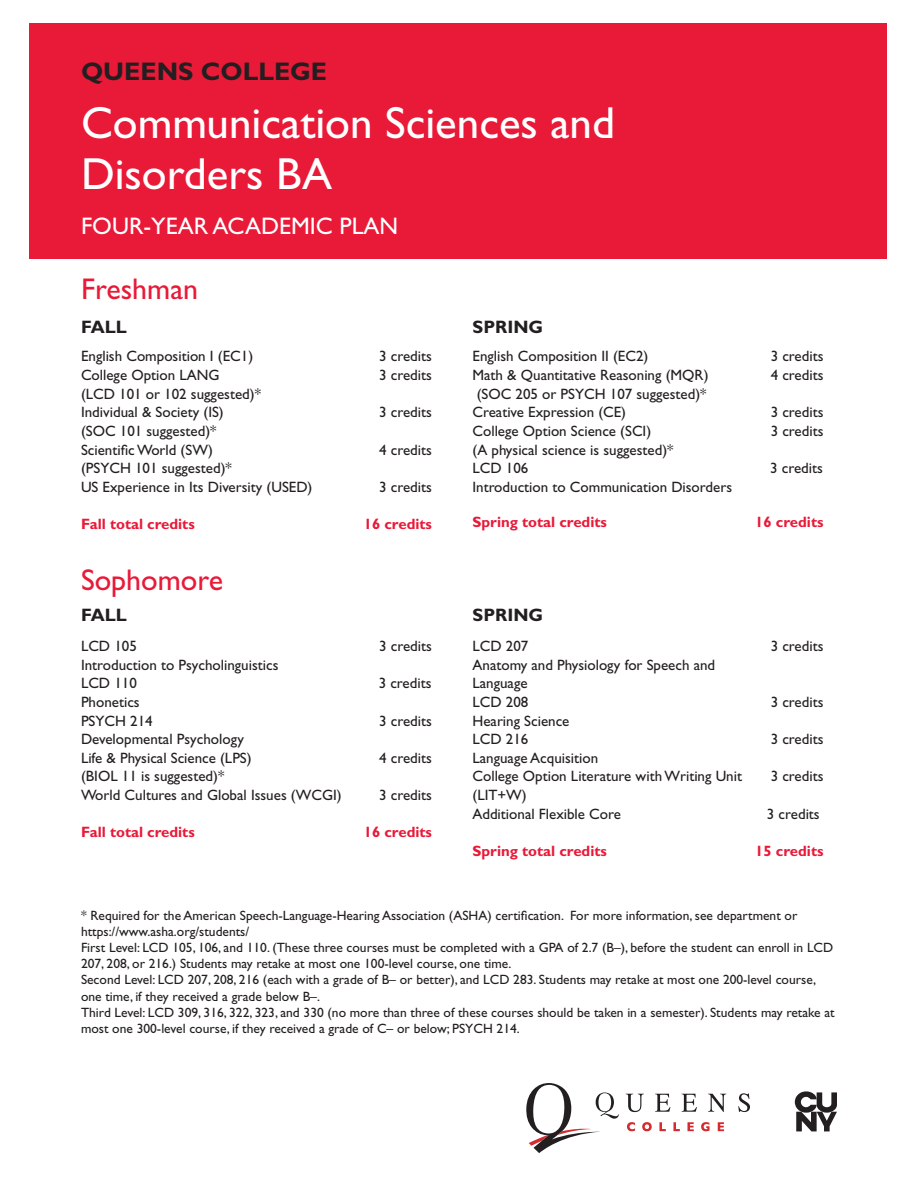
<style>
.page{position:relative;width:918px;height:1188px;background:#fff}
.page>*{position:absolute;margin:0;border:0;box-sizing:border-box;transform-origin:0 0}
.t1{font:45px/51px "Gill Sans Std";color:#fff}
.t2{font:30px "Gill Sans Std";color:#e91938}
.t3{font:700 25.5px "Gill Sans Std";color:#231f20}
.t4{font:24px "Gill Sans Std";color:#fff}
.t5{font:700 18px "Gill Sans Std";color:#231f20}
.fall_Spring_tab{font:15px "Gill Sans Std";color:#231f20}
.fall_Spring_tab-2{font:700 15px "Gill Sans Std";color:#e91938}
.t6{font:13.5px/16.2px "Gill Sans Std";color:#231f20}
</style>
<div class="page">
<div style="left:29px;top:24px;width:858px;height:235px;background:#e91938"></div>
<svg style="left:627px;top:1122px;width:8px;height:9px"></svg>
<svg style="left:642px;top:1122px;width:10px;height:9px"></svg>
<svg style="left:659px;top:1122px;width:7px;height:9px"></svg>
<svg style="left:673px;top:1122px;width:7px;height:9px"></svg>
<svg style="left:687px;top:1122px;width:7px;height:9px"></svg>
<svg style="left:701px;top:1122px;width:9px;height:9px"></svg>
<svg style="left:718px;top:1122px;width:6px;height:9px"></svg>
<svg style="left:626px;top:1094px;width:18px;height:18px"></svg>
<svg style="left:655px;top:1094px;width:15px;height:18px"></svg>
<svg style="left:682px;top:1094px;width:15px;height:18px"></svg>
<svg style="left:708px;top:1094px;width:18px;height:18px"></svg>
<svg style="left:738px;top:1093px;width:12px;height:19px"></svg>
<svg style="left:526px;top:1083px;width:93px;height:70px"></svg>
<svg style="left:795px;top:1091px;width:42px;height:40px"></svg>
<h3 class="t3" style="left:81px;top:57px;width:248px">QUEENS COLLEGE</h3>
<h1 class="t1" style="left:81px;top:98px;width:536px">Communication Sciences and<br>Disorders BA</h1>
<h3 class="t4" style="left:81px;top:212px;width:319px">FOUR-YEAR ACADEMIC PLAN</h3>
<p class="t2" style="left:81px;top:272px;width:119px">Freshman</p>
<p class="t5" style="left:81px;top:316px;width:47px">FALL</p>
<p class="t5" style="left:472px;top:316px;width:72px">SPRING</p>
<p class="fall_Spring_tab" style="left:81px;top:348px;width:174px">English Composition I (EC1)</p>
<p class="fall_Spring_tab" style="left:379px;top:348px;width:54px">3 credits</p>
<p class="fall_Spring_tab" style="left:81px;top:366px;width:140px">College Option LANG</p>
<p class="fall_Spring_tab" style="left:379px;top:366px;width:54px">3 credits</p>
<p class="fall_Spring_tab" style="left:81px;top:385px;width:181px">(LCD 101 or 102 suggested)*</p>
<p class="fall_Spring_tab" style="left:81px;top:404px;width:144px">Individual &amp; Society (IS)</p>
<p class="fall_Spring_tab" style="left:379px;top:404px;width:54px">3 credits</p>
<p class="fall_Spring_tab" style="left:81px;top:422px;width:137px">(SOC 101 suggested)*</p>
<p class="fall_Spring_tab" style="left:81px;top:441px;width:133px">Scientific World (SW)</p>
<p class="fall_Spring_tab" style="left:379px;top:441px;width:54px">4 credits</p>
<p class="fall_Spring_tab" style="left:81px;top:460px;width:152px">(PSYCH 101 suggested)*</p>
<p class="fall_Spring_tab" style="left:81px;top:478px;width:233px">US Experience in Its Diversity (USED)</p>
<p class="fall_Spring_tab" style="left:379px;top:478px;width:54px">3 credits</p>
<p class="fall_Spring_tab-2" style="left:81px;top:515px;width:115px">Fall total credits</p>
<p class="fall_Spring_tab-2" style="left:364px;top:515px;width:70px">16 credits</p>
<p class="fall_Spring_tab" style="left:472px;top:348px;width:177px">English Composition II (EC2)</p>
<p class="fall_Spring_tab" style="left:771px;top:348px;width:54px">3 credits</p>
<p class="fall_Spring_tab" style="left:472px;top:366px;width:238px">Math &amp; Quantitative Reasoning (MQR)</p>
<p class="fall_Spring_tab" style="left:771px;top:366px;width:54px">4 credits</p>
<p class="fall_Spring_tab" style="left:477px;top:385px;width:231px">(SOC 205 or PSYCH 107 suggested)*</p>
<p class="fall_Spring_tab" style="left:472px;top:404px;width:155px">Creative Expression (CE)</p>
<p class="fall_Spring_tab" style="left:771px;top:404px;width:54px">3 credits</p>
<p class="fall_Spring_tab" style="left:472px;top:422px;width:180px">College Option Science (SCI)</p>
<p class="fall_Spring_tab" style="left:771px;top:422px;width:54px">3 credits</p>
<p class="fall_Spring_tab" style="left:472px;top:441px;width:203px">(A physical science is suggested)*</p>
<p class="fall_Spring_tab" style="left:472px;top:460px;width:57px">LCD 106</p>
<p class="fall_Spring_tab" style="left:770px;top:460px;width:54px">3 credits</p>
<p class="fall_Spring_tab" style="left:472px;top:478px;width:261px">Introduction to Communication Disorders</p>
<p class="fall_Spring_tab-2" style="left:472px;top:513px;width:136px">Spring total credits</p>
<p class="fall_Spring_tab-2" style="left:755px;top:513px;width:70px">16 credits</p>
<p class="t2" style="left:81px;top:563px;width:144px">Sophomore</p>
<p class="t5" style="left:81px;top:604px;width:47px">FALL</p>
<p class="t5" style="left:472px;top:604px;width:72px">SPRING</p>
<p class="fall_Spring_tab" style="left:81px;top:637px;width:57px">LCD 105</p>
<p class="fall_Spring_tab" style="left:379px;top:637px;width:54px">3 credits</p>
<p class="fall_Spring_tab" style="left:81px;top:656px;width:199px">Introduction to Psycholinguistics</p>
<p class="fall_Spring_tab" style="left:81px;top:675px;width:57px">LCD 110</p>
<p class="fall_Spring_tab" style="left:379px;top:675px;width:54px">3 credits</p>
<p class="fall_Spring_tab" style="left:81px;top:693px;width:60px">Phonetics</p>
<p class="fall_Spring_tab" style="left:81px;top:712px;width:73px">PSYCH 214</p>
<p class="fall_Spring_tab" style="left:379px;top:712px;width:54px">3 credits</p>
<p class="fall_Spring_tab" style="left:81px;top:731px;width:165px">Developmental Psychology</p>
<p class="fall_Spring_tab" style="left:81px;top:749px;width:172px">Life &amp; Physical Science (LPS)</p>
<p class="fall_Spring_tab" style="left:379px;top:749px;width:54px">4 credits</p>
<p class="fall_Spring_tab" style="left:81px;top:768px;width:145px">(BIOL 11 is suggested)*</p>
<p class="fall_Spring_tab" style="left:81px;top:786px;width:262px">World Cultures and Global Issues (WCGI)</p>
<p class="fall_Spring_tab" style="left:379px;top:786px;width:54px">3 credits</p>
<p class="fall_Spring_tab-2" style="left:81px;top:824px;width:115px">Fall total credits</p>
<p class="fall_Spring_tab-2" style="left:364px;top:824px;width:70px">16 credits</p>
<p class="fall_Spring_tab" style="left:472px;top:637px;width:57px">LCD 207</p>
<p class="fall_Spring_tab" style="left:771px;top:637px;width:54px">3 credits</p>
<p class="fall_Spring_tab" style="left:472px;top:656px;width:244px">Anatomy and Physiology for Speech and</p>
<p class="fall_Spring_tab" style="left:472px;top:675px;width:57px">Language</p>
<p class="fall_Spring_tab" style="left:472px;top:693px;width:57px">LCD 208</p>
<p class="fall_Spring_tab" style="left:771px;top:693px;width:54px">3 credits</p>
<p class="fall_Spring_tab" style="left:472px;top:712px;width:98px">Hearing Science</p>
<p class="fall_Spring_tab" style="left:472px;top:731px;width:57px">LCD 216</p>
<p class="fall_Spring_tab" style="left:771px;top:731px;width:54px">3 credits</p>
<p class="fall_Spring_tab" style="left:472px;top:749px;width:127px">Language Acquisition</p>
<p class="fall_Spring_tab" style="left:472px;top:768px;width:271px">College Option Literature with Writing Unit</p>
<p class="fall_Spring_tab" style="left:771px;top:768px;width:54px">3 credits</p>
<p class="fall_Spring_tab" style="left:472px;top:786px;width:56px">(LIT+W)</p>
<p class="fall_Spring_tab" style="left:472px;top:805px;width:150px">Additional Flexible Core</p>
<p class="fall_Spring_tab" style="left:767px;top:805px;width:54px">3 credits</p>
<p class="fall_Spring_tab-2" style="left:472px;top:842px;width:136px">Spring total credits</p>
<p class="fall_Spring_tab-2" style="left:755px;top:842px;width:70px">15 credits</p>
<p class="t6" style="left:81px;top:907px;width:718px">* Required for the American Speech-Language-Hearing Association (ASHA) certification. For more information, see department or https://www.asha.org/students/</p>
<p class="t6" style="left:81px;top:939px;width:754px">First Level: LCD 105, 106, and 110. (These three courses must be completed with a GPA of 2.7 (B–), before the student can enroll in LCD<br>207, 208, or 216.) Students may retake at most one 100-level course, one time.</p>
<p class="t6" style="left:81px;top:972px;width:737px">Second Level: LCD 207, 208, 216 (each with a grade of B– or better), and LCD 283. Students may retake at most one 200-level course, one time, if they received a grade below B–.</p>
<p class="t6" style="left:81px;top:1004px;width:755px">Third Level: LCD 309, 316, 322, 323, and 330 (no more than three of these courses should be taken in a semester). Students may retake at most one 300-level course, if they received a grade of C– or below; PSYCH 214.</p>
</div>
